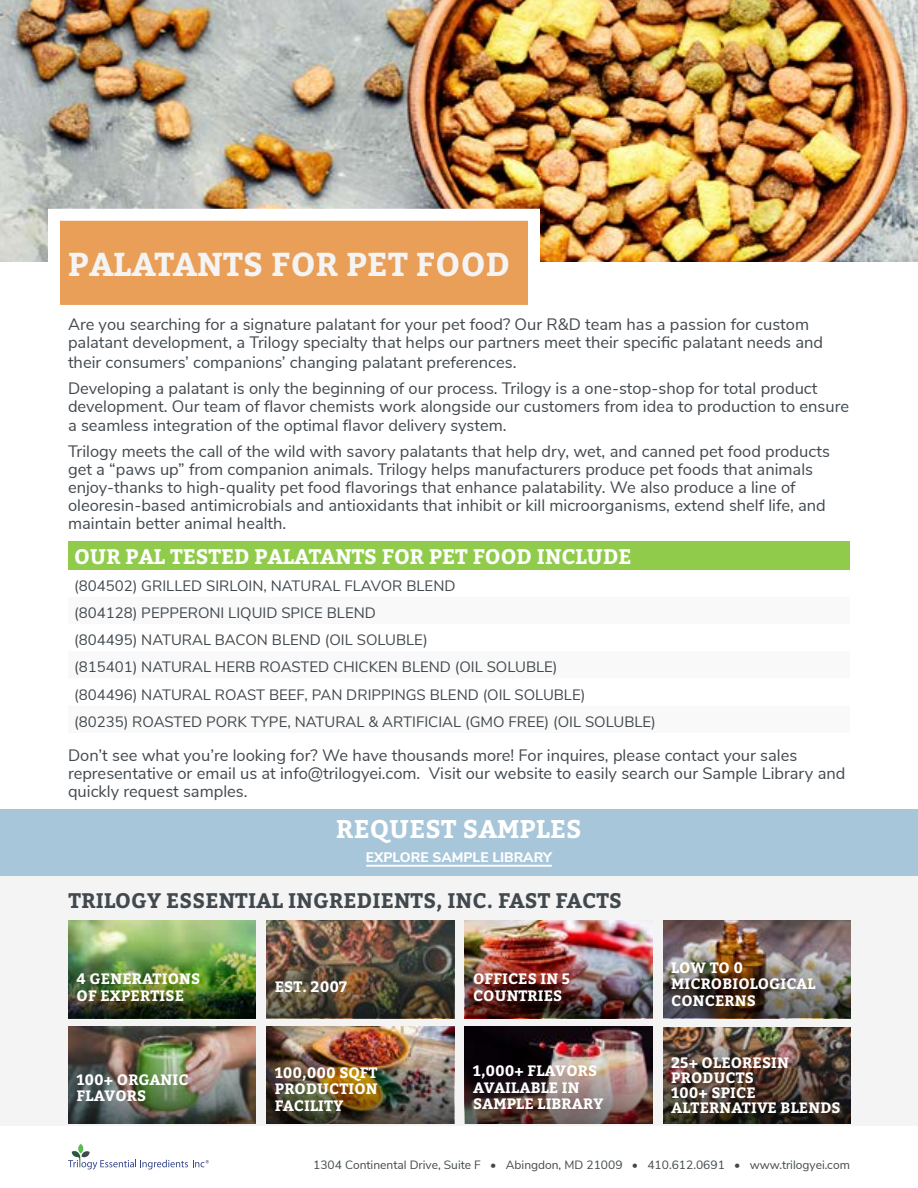
<style>
.page{position:relative;width:918px;height:1188px;background:#fff}
.page>*{position:absolute;margin:0;border:0;box-sizing:border-box;transform-origin:0 0}
.t1{font:700 33px "Bitter";letter-spacing:.01em;color:#f4f4f4}
.t2{font:700 25.5px "Bitter";letter-spacing:.01em;color:#fff}
.t3{font:700 21px "Bitter";letter-spacing:.01em;color:#42494e}
.t4{font:700 21px "Bitter";color:#fff}
.t5{font:16.5px/18px "Nunito Sans";color:#42494e}
.t6{font:15px/27.2px "Nunito Sans";color:#42494e}
.t7{font:700 15px/16.5px "Bitter";letter-spacing:.01em;color:#fff}
.t8{font:800 13.8px "Nunito Sans";color:#fff}
.t9{font:12px "Nunito Sans";color:#42494e}
</style>
<div class="page">
<div style="left:0;top:809px;width:918px;height:67px;background:#a7c6da"></div>
<hr style="left:366px;top:865px;width:186px;height:2px;background:#fff">
<svg style="left:68px;top:1144px;width:141px;height:25px"></svg>
<div style="left:0;top:876px;width:918px;height:249px;background:#f4f4f4"></div>
<img style="left:465px;top:1026px;width:187px;height:20px">
<img style="left:267px;top:1026px;width:187px;height:20px">
<img style="left:69px;top:1026px;width:187px;height:20px">
<img style="left:465px;top:1046px;width:187px;height:78px">
<img style="left:267px;top:1046px;width:187px;height:78px">
<img style="left:69px;top:1046px;width:187px;height:78px">
<img style="left:69px;top:920px;width:187px;height:21px">
<img style="left:69px;top:941px;width:187px;height:77px">
<img style="left:267px;top:920px;width:187px;height:21px">
<img style="left:465px;top:920px;width:187px;height:21px">
<img style="left:267px;top:941px;width:187px;height:77px">
<img style="left:465px;top:941px;width:187px;height:77px">
<img style="left:663px;top:920px;width:187px;height:21px">
<img style="left:663px;top:941px;width:187px;height:77px">
<img style="left:663px;top:1028px;width:187px;height:96px">
<img style="left:0;top:0;width:918px;height:261px">
<div style="left:48px;top:209px;width:492px;height:108px;background:#e99f58;border:12px solid #fff"></div>
<div style="left:68px;top:542px;width:782px;height:28px;background:#90cb4b"></div>
<h1 class="t1" style="left:68px;top:242px;width:443px">PALATANTS FOR PET FOOD</h1>
<p class="t5" style="left:68px;top:315px;width:757px">Are you searching for a signature palatant for your pet food? Our R&amp;D team has a passion for custom palatant development, a Trilogy specialty that helps our partners meet their specific palatant needs and</p>
<p class="t5" style="left:68px;top:349px;width:751px;line-height:25.5px">their consumers’ companions’ changing palatant preferences.<br>Developing a palatant is only the beginning of our process. Trilogy is a one-stop-shop for total product</p>
<p class="t5" style="left:68px;top:395px;width:783px;line-height:19.8px">development. Our team of flavor chemists work alongside our customers from idea to production to ensure a seamless integration of the optimal flavor delivery system.</p>
<p class="t5" style="left:68px;top:441px;width:763px">Trilogy meets the call of the wild with savory palatants that help dry, wet, and canned pet food products get a “paws up” from companion animals. Trilogy helps manufacturers produce pet foods that animals enjoy-thanks to high-quality pet food flavorings that enhance palatability. We also produce a line of oleoresin-based antimicrobials and antioxidants that inhibit or kill microorganisms, extend shelf life, and maintain better animal health.</p>
<p class="t4" style="left:74px;top:543px;width:559px">OUR PAL TESTED PALATANTS FOR PET FOOD INCLUDE</p>
<p class="t6" style="left:74px;top:571px;width:583px">(804502) GRILLED SIRLOIN, NATURAL FLAVOR BLEND<br>(804128) PEPPERONI LIQUID SPICE BLEND<br>(804495) NATURAL BACON BLEND (OIL SOLUBLE)<br>(815401) NATURAL HERB ROASTED CHICKEN BLEND (OIL SOLUBLE)<br>(804496) NATURAL ROAST BEEF, PAN DRIPPINGS BLEND (OIL SOLUBLE)<br>(80235) ROASTED PORK TYPE, NATURAL &amp; ARTIFICIAL (GMO FREE) (OIL SOLUBLE)</p>
<p class="t5" style="left:68px;top:745px;width:779px">Don’t see what you’re looking for? We have thousands more! For inquires, please contact your sales representative or email us at info@trilogyei.com. Visit our website to easily search our Sample Library and quickly request samples.</p>
<h2 class="t2" style="left:336px;top:812px;width:247px">REQUEST SAMPLES</h2>
<p class="t8" style="left:366px;top:847px;width:188px">EXPLORE SAMPLE LIBRARY</p>
<p class="t3" style="left:69px;top:887px;width:555px">TRILOGY ESSENTIAL INGREDIENTS, INC. FAST FACTS</p>
<p class="t7" style="left:77px;top:971px;width:125px">4 GENERATIONS<br>OF EXPERTISE</p>
<p class="t7" style="left:275px;top:979px;width:74px">EST. 2007</p>
<p class="t7" style="left:473px;top:971px;width:99px">OFFICES IN 5<br>COUNTRIES</p>
<p class="t7" style="left:671px;top:960px;width:146px">LOW TO 0<br>MICROBIOLOGICAL<br>CONCERNS</p>
<p class="t7" style="left:77px;top:1072px;width:113px">100+ ORGANIC<br>FLAVORS</p>
<p class="t7" style="left:275px;top:1065px;width:104px;text-align:justify">100,000 SQFT PRODUCTION FACILITY</p>
<p class="t7" style="left:473px;top:1063px;width:132px">1,000+ FLAVORS<br>AVAILABLE IN<br>SAMPLE LIBRARY</p>
<p class="t7" style="left:671px;top:1056px;width:171px;line-height:15px">25+ OLEORESIN<br>PRODUCTS<br>100+ SPICE<br>ALTERNATIVE BLENDS</p>
<p class="t9" style="left:313px;top:1157px;width:538px">1304 Continental Drive, Suite F • Abingdon, MD 21009 • 410.612.0691 • www.trilogyei.com</p>
</div>
